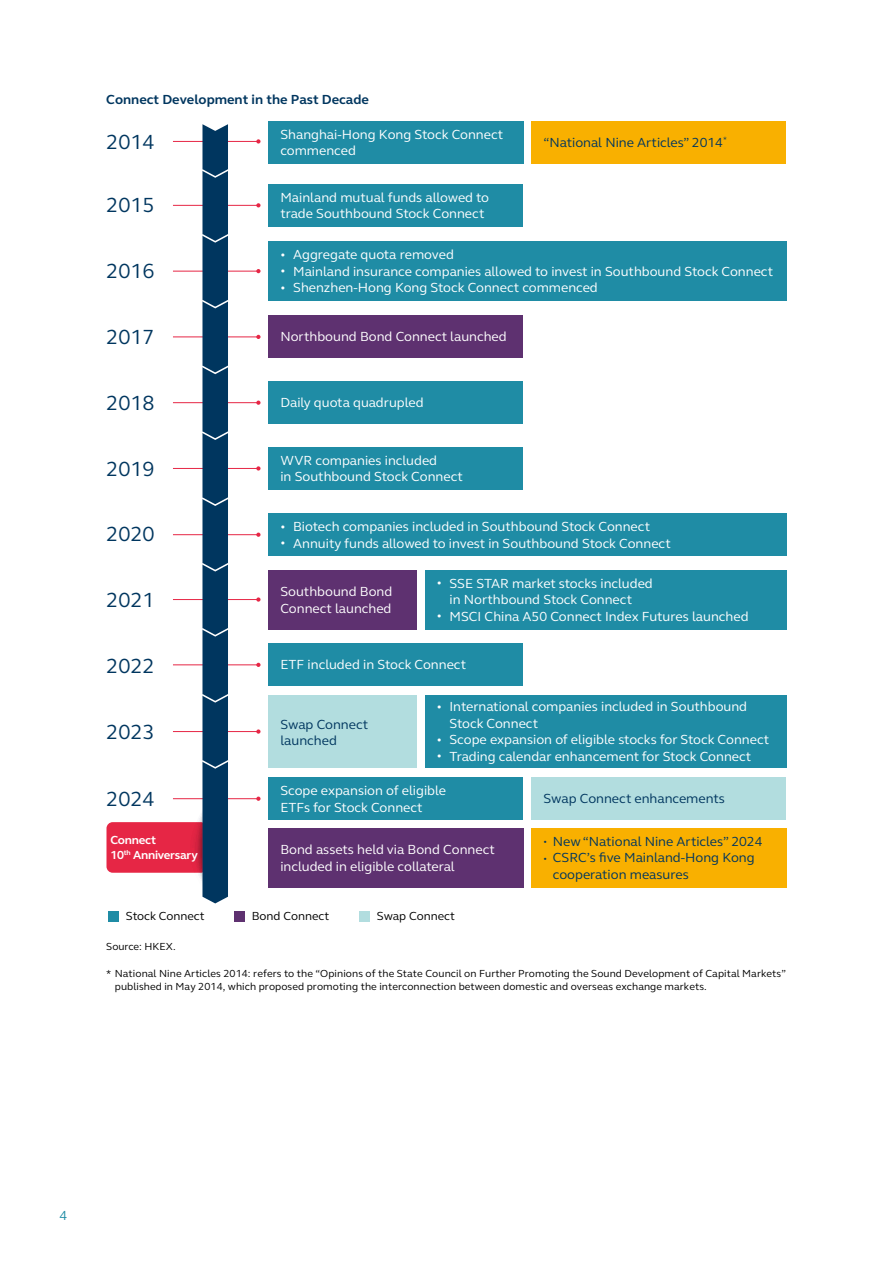
<style>
.page{position:relative;width:893px;height:1263px;background:#fff}
.page>*{position:absolute;margin:0;border:0;box-sizing:border-box;transform-origin:0 0}
.t1{font:21px "FS Elliot Pro";color:#00365f}
.t2{font:13.5px/16.5px "FS Elliot Pro";color:#fff}
.t3{font:13.5px/16.5px "FS Elliot Pro";color:#00365f}
.t4{font:700 13.5px "FS Elliot Pro";color:#00365f}
.t5{font:13.5px "FS Elliot Pro";color:#1f8ca5}
.t6{font:12px "FS Elliot Pro";color:#000}
.t7{font:700 12px/15px "FS Elliot Pro";letter-spacing:-.02em;color:#fff}
.t8{font:10.5px/13.5px "FS Elliot Pro";letter-spacing:.005em;color:#000}
.s1{font-size:10.5px}
.s2{font-size:7.5px}
</style>
<div class="page">
<hr style="left:173px;top:141px;width:86px;height:1px;background:#e62645">
<svg style="left:256px;top:139px;width:5px;height:5px"></svg>
<hr style="left:173px;top:205px;width:86px;height:1px;background:#e62645">
<svg style="left:256px;top:203px;width:5px;height:4px"></svg>
<hr style="left:173px;top:402px;width:86px;height:1px;background:#e62645">
<svg style="left:256px;top:401px;width:5px;height:4px"></svg>
<hr style="left:173px;top:468px;width:86px;height:1px;background:#e62645">
<svg style="left:256px;top:466px;width:5px;height:5px"></svg>
<hr style="left:173px;top:665px;width:86px;height:1px;background:#e62645">
<svg style="left:256px;top:663px;width:5px;height:4px"></svg>
<hr style="left:173px;top:271px;width:86px;height:1px;background:#e62645">
<svg style="left:256px;top:269px;width:5px;height:4px"></svg>
<hr style="left:173px;top:534px;width:86px;height:1px;background:#e62645">
<svg style="left:256px;top:533px;width:5px;height:4px"></svg>
<hr style="left:173px;top:731px;width:86px;height:1px;background:#e62645">
<svg style="left:256px;top:729px;width:5px;height:5px"></svg>
<hr style="left:173px;top:798px;width:86px;height:1px;background:#e62645">
<svg style="left:256px;top:796px;width:5px;height:5px"></svg>
<hr style="left:173px;top:599px;width:86px;height:1px;background:#e62645">
<svg style="left:256px;top:597px;width:5px;height:5px"></svg>
<hr style="left:173px;top:337px;width:86px;height:1px;background:#e62645">
<svg style="left:256px;top:335px;width:5px;height:4px"></svg>
<div style="left:106px;top:822px;width:101px;height:51px;background:#e62645;border-radius:6px"></div>
<div style="left:268px;top:570px;width:149px;height:59px;background:#5e3170"></div>
<div style="left:531px;top:121px;width:255px;height:43px;background:#f9b000"></div>
<div style="left:268px;top:777px;width:255px;height:43px;background:#1f8ca5"></div>
<div style="left:268px;top:828px;width:256px;height:59px;background:#5e3170"></div>
<div style="left:531px;top:777px;width:255px;height:43px;background:#b2dddf"></div>
<div style="left:531px;top:828px;width:256px;height:59px;background:#f9b000"></div>
<svg style="left:188px;top:124px;width:42px;height:779px"></svg>
<div style="left:268px;top:184px;width:255px;height:43px;background:#1f8ca5"></div>
<div style="left:268px;top:381px;width:255px;height:43px;background:#1f8ca5"></div>
<div style="left:268px;top:447px;width:255px;height:43px;background:#1f8ca5"></div>
<div style="left:268px;top:644px;width:255px;height:42px;background:#1f8ca5"></div>
<div style="left:268px;top:695px;width:149px;height:73px;background:#b2dddf"></div>
<div style="left:268px;top:241px;width:519px;height:60px;background:#1f8ca5"></div>
<div style="left:268px;top:513px;width:519px;height:43px;background:#1f8ca5"></div>
<div style="left:425px;top:570px;width:362px;height:59px;background:#1f8ca5"></div>
<div style="left:268px;top:316px;width:255px;height:42px;background:#5e3170"></div>
<div style="left:425px;top:695px;width:362px;height:73px;background:#1f8ca5"></div>
<div style="left:268px;top:121px;width:256px;height:43px;background:#1f8ca5"></div>
<div style="left:108px;top:911px;width:10px;height:10px;background:#1f8ca5"></div>
<div style="left:235px;top:911px;width:10px;height:10px;background:#5e3170"></div>
<div style="left:359px;top:911px;width:11px;height:10px;background:#b2dddf"></div>
<p class="t4" style="left:106px;top:90px;width:264px">Connect Development in the Past Decade</p>
<h1 class="t1" style="left:106px;top:127px;width:50px">2014</h1>
<h1 class="t1" style="left:106px;top:191px;width:50px">2015</h1>
<p class="t2" style="left:280px;top:126px;width:224px">Shanghai-Hong Kong Stock Connect commenced</p>
<p class="t2" style="left:280px;top:189px;width:210px">Mainland mutual funds allowed to trade Southbound Stock Connect</p>
<p class="t3" style="left:544px;top:134px;width:185px">“National Nine Articles” 2014<sup>*</sup></p>
<h1 class="t1" style="left:106px;top:257px;width:50px">2016</h1>
<p class="t2" style="left:280px;top:246px;width:175px"><span class="s1">•</span> Aggregate quota removed</p>
<p class="t2" style="left:280px;top:263px;width:494px"><span class="s1">•</span> Mainland insurance companies allowed to invest in Southbound Stock Connect</p>
<p class="t2" style="left:280px;top:279px;width:319px"><span class="s1">•</span> Shenzhen-Hong Kong Stock Connect commenced</p>
<h1 class="t1" style="left:106px;top:323px;width:50px">2017</h1>
<p class="t2" style="left:280px;top:328px;width:228px">Northbound Bond Connect launched</p>
<h1 class="t1" style="left:106px;top:389px;width:50px">2018</h1>
<p class="t2" style="left:280px;top:394px;width:145px">Daily quota quadrupled</p>
<h1 class="t1" style="left:106px;top:454px;width:50px">2019</h1>
<p class="t2" style="left:280px;top:452px;width:184px">WVR companies included<br>in Southbound Stock Connect</p>
<h1 class="t1" style="left:106px;top:520px;width:50px">2020</h1>
<h1 class="t1" style="left:106px;top:586px;width:50px">2021</h1>
<p class="t2" style="left:280px;top:518px;width:371px"><span class="s1">•</span> Biotech companies included in Southbound Stock Connect</p>
<p class="t2" style="left:280px;top:534px;width:392px"><span class="s1">•</span> Annuity funds allowed to invest in Southbound Stock Connect</p>
<p class="t2" style="left:437px;top:574px;width:218px;text-align:center"><span class="s1">•</span> SSE STAR market stocks included in Northbound Stock Connect</p>
<p class="t2" style="left:437px;top:607px;width:313px"><span class="s1">•</span> MSCI China A50 Connect Index Futures launched</p>
<p class="t2" style="left:280px;top:583px;width:113px">Southbound Bond<br>Connect launched</p>
<h1 class="t1" style="left:106px;top:652px;width:50px">2022</h1>
<p class="t2" style="left:280px;top:656px;width:187px">ETF included in Stock Connect</p>
<h1 class="t1" style="left:106px;top:717px;width:50px">2023</h1>
<p class="t3" style="left:280px;top:716px;width:89px">Swap Connect launched</p>
<p class="t2" style="left:449px;top:698px;width:299px;text-indent:-13px"><span class="s1">•</span> International companies included in Southbound<br>Stock Connect</p>
<p class="t2" style="left:437px;top:731px;width:334px"><span class="s1">•</span> Scope expansion of eligible stocks for Stock Connect</p>
<p class="t2" style="left:437px;top:748px;width:316px"><span class="s1">•</span> Trading calendar enhancement for Stock Connect</p>
<h1 class="t1" style="left:106px;top:785px;width:50px">2024</h1>
<p class="t7" style="left:110px;top:832px;width:89px">Connect<br>10<sup>th</sup> Anniversary</p>
<p class="t2" style="left:280px;top:782px;width:167px">Scope expansion of eligible<br>ETFs for Stock Connect</p>
<p class="t2" style="left:280px;top:841px;width:216px">Bond assets held via Bond Connect included in eligible collateral</p>
<p class="t3" style="left:544px;top:790px;width:183px">Swap Connect enhancements</p>
<p class="t3" style="left:544px;top:833px;width:220px"><span class="s2">•</span> New “National Nine Articles” 2024</p>
<p class="t3" style="left:553px;top:849px;width:203px;text-indent:-9px"><span class="s2">•</span> CSRC’s five Mainland-Hong Kong cooperation measures</p>
<p class="t6" style="left:126px;top:908px;width:80px">Stock Connect</p>
<p class="t6" style="left:252px;top:908px;width:79px">Bond Connect</p>
<p class="t6" style="left:377px;top:908px;width:80px">Swap Connect</p>
<p class="t8" style="left:106px;top:939px;width:71px">Source: HKEX.</p>
<p class="t8" style="left:115px;top:966px;width:673px;text-indent:-9px">* National Nine Articles 2014: refers to the “Opinions of the State Council on Further Promoting the Sound Development of Capital Markets” published in May 2014, which proposed promoting the interconnection between domestic and overseas exchange markets.</p>
<p class="t5" style="left:60px;top:1207px;width:9px">4</p>
</div>
